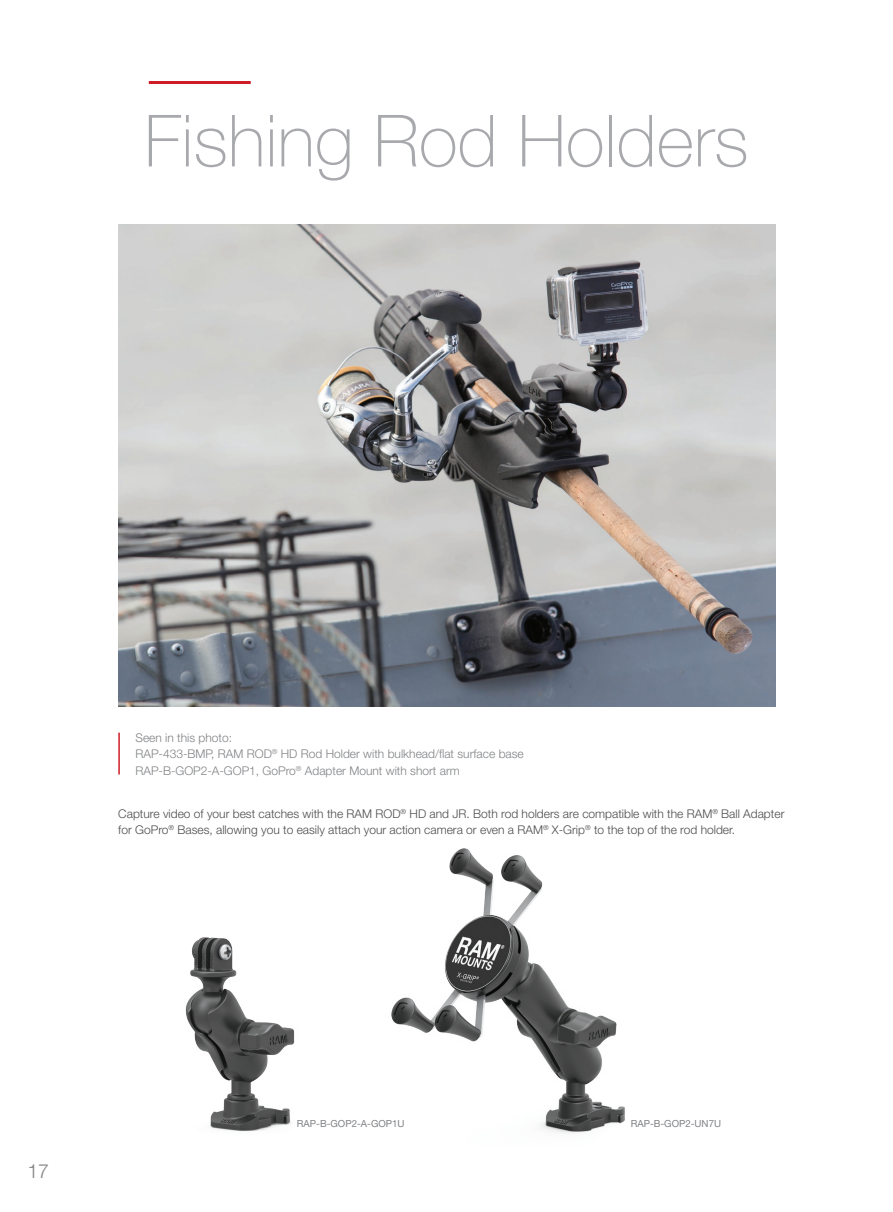
<style>
.page{position:relative;width:893px;height:1212px;background:#fff}
.page>*{position:absolute;margin:0;border:0;box-sizing:border-box;transform-origin:0 0}
.t1{font:100 72px "Helvetica Neue LT Std";color:#a8a9ad}
.t2{font:300 19.5px "Helvetica Neue LT Std";color:#808285}
.Title_for_products{font:300 12px/16.5px "Helvetica Neue LT Std";color:#4b4c4d}
.Product_Header{font:300 12px "Helvetica Neue LT Std";color:#808285}
.Product_Header-2{font:9.75px "Helvetica Neue LT Std";color:#808285}
</style>
<div class="page">
<img style="left:185px;top:937px;width:110px;height:195px">
<img style="left:391px;top:848px;width:234px;height:286px">
<img style="left:118px;top:224px;width:657px;height:483px">
<hr style="left:149px;top:81px;width:102px;height:3px;background:#ce1c27">
<hr style="left:118px;top:733px;width:2px;height:41px;background:#ce1c27">
<p class="t1" style="left:144px;top:100px;width:606px">Fishing Rod Holders</p>
<p class="Product_Header" style="left:135px;top:730px;width:98px">Seen in this photo:</p>
<p class="Product_Header" style="left:135px;top:746px;width:390px">RAP-433-BMP, RAM ROD<sup>®</sup> HD Rod Holder with bulkhead/flat surface base</p>
<p class="Product_Header" style="left:135px;top:763px;width:326px">RAP-B-GOP2-A-GOP1, GoPro<sup>®</sup> Adapter Mount with short arm</p>
<p class="Title_for_products" style="left:118px;top:805px;width:668px">Capture video of your best catches with the RAM ROD<sup>®</sup> HD and JR. Both rod holders are compatible with the RAM<sup>®</sup> Ball Adapter for GoPro<sup>®</sup> Bases, allowing you to easily attach your action camera or even a RAM<sup>®</sup> X-Grip<sup>®</sup> to the top of the rod holder.</p>
<h2 class="t2" style="left:27px;top:1159px;width:23px">17</h2>
<p class="Product_Header-2" style="left:297px;top:1117px;width:109px">RAP-B-GOP2-A-GOP1U</p>
<p class="Product_Header-2" style="left:631px;top:1117px;width:92px">RAP-B-GOP2-UN7U</p>
</div>
